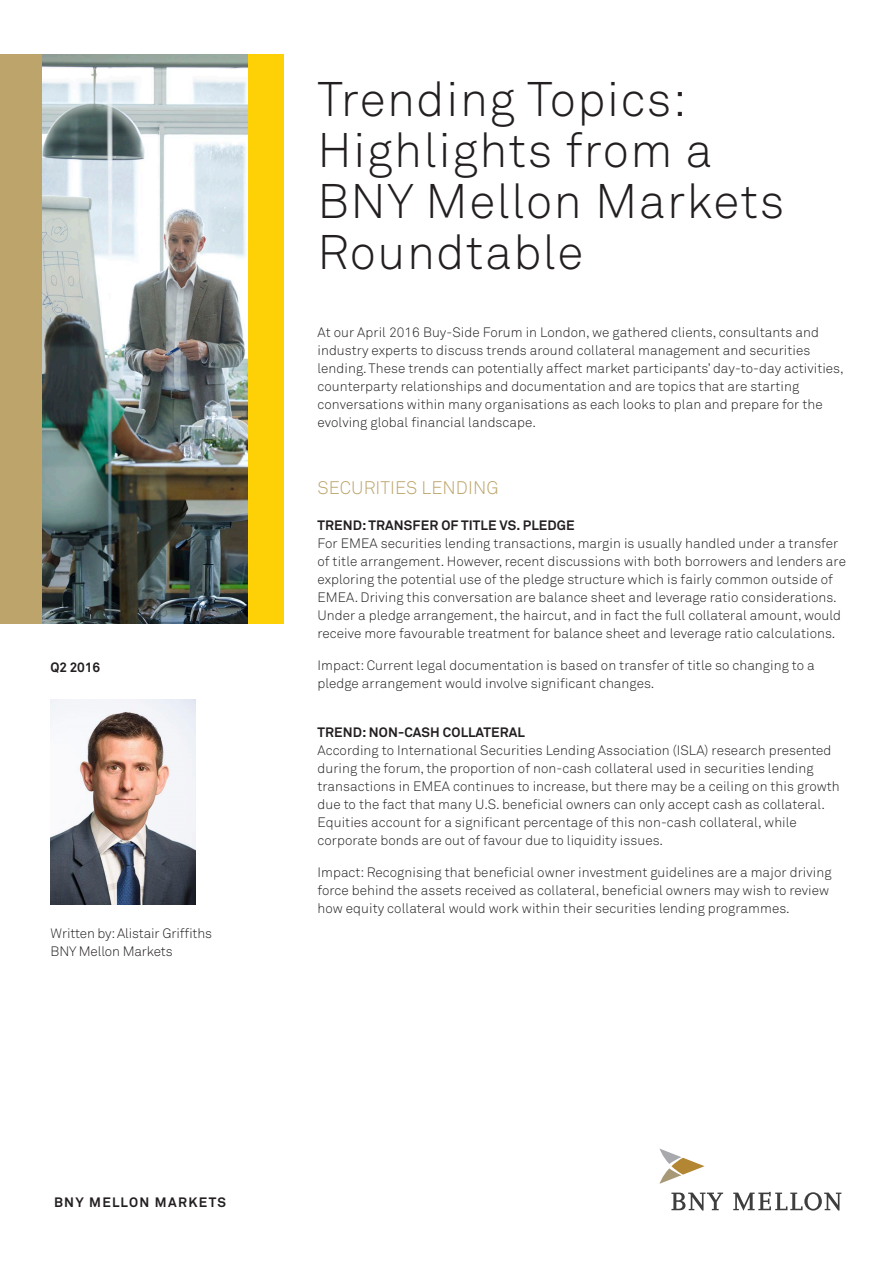
<style>
.page{position:relative;width:893px;height:1263px;background:#fff}
.page>*{position:absolute;margin:0;border:0;box-sizing:border-box;transform-origin:0 0}
.Headline_32_34{font:48px/51px "Akkurat Light Pro";letter-spacing:.03em;color:#231f20}
.Introduction_Copy_12{font:18px "Akkurat Light Pro";letter-spacing:.005em;color:#bca46b}
.Body_Copy_9_12__5{font:13.5px/18px "Akkurat Light Pro";letter-spacing:.005em;color:#231f20}
.Body_Subhead_Caps_9{font:700 13.5px "Akkurat Pro";letter-spacing:.01em;color:#231f20}
.Document_Title_9_12{font:700 13.5px "Akkurat Pro";letter-spacing:.1em;color:#231f20}
.Body_Copy_9_12__5-2{font:700 13.5px "Akkurat Pro";letter-spacing:-.01em;color:#231f20}
</style>
<div class="page">
<svg style="left:671px;top:1192px;width:170px;height:19px"></svg>
<svg style="left:659px;top:1148px;width:46px;height:36px"></svg>
<img style="left:41px;top:54px;width:207px;height:569px">
<div style="left:0;top:54px;width:41px;height:569px;background:#bca46b"></div>
<div style="left:248px;top:54px;width:36px;height:569px;background:#fed006"></div>
<img style="left:51px;top:700px;width:145px;height:205px">
<p class="Body_Copy_9_12__5-2" style="left:51px;top:659px;width:51px">Q2 2016</p>
<p class="Body_Copy_9_12__5" style="left:51px;top:924px;width:163px">Written by: Alistair Griffiths<br>BNY Mellon Markets</p>
<p class="Headline_32_34" style="left:317px;top:75px;width:468px">Trending Topics:<br>Highlights from a<br>BNY Mellon Markets<br>Roundtable</p>
<p class="Body_Copy_9_12__5" style="left:317px;top:323px;width:528px">At our April 2016 Buy-Side Forum in London, we gathered clients, consultants and industry experts to discuss trends around collateral management and securities lending. These trends can potentially affect market participants’ day-to-day activities, counterparty relationships and documentation and are topics that are starting conversations within many organisations as each looks to plan and prepare for the evolving global financial landscape.</p>
<p class="Introduction_Copy_12" style="left:317px;top:477px;width:183px">SECURITIES LENDING</p>
<p class="Body_Subhead_Caps_9" style="left:317px;top:517px;width:259px">TREND: TRANSFER OF TITLE VS. PLEDGE</p>
<p class="Body_Copy_9_12__5" style="left:317px;top:535px;width:530px">For EMEA securities lending transactions, margin is usually handled under a transfer of title arrangement. However, recent discussions with both borrowers and lenders are exploring the potential use of the pledge structure which is fairly common outside of EMEA. Driving this conversation are balance sheet and leverage ratio considerations.<br>Under a pledge arrangement, the haircut, and in fact the full collateral amount, would receive more favourable treatment for balance sheet and leverage ratio calculations.</p>
<p class="Body_Copy_9_12__5" style="left:317px;top:656px;width:499px">Impact: Current legal documentation is based on transfer of title so changing to a pledge arrangement would involve significant changes.</p>
<p class="Body_Subhead_Caps_9" style="left:317px;top:724px;width:209px">TREND: NON-CASH COLLATERAL</p>
<p class="Body_Copy_9_12__5" style="left:317px;top:742px;width:524px">According to International Securities Lending Association (ISLA) research presented during the forum, the proportion of non-cash collateral used in securities lending transactions in EMEA continues to increase, but there may be a ceiling on this growth due to the fact that many U.S. beneficial owners can only accept cash as collateral.<br>Equities account for a significant percentage of this non-cash collateral, while corporate bonds are out of favour due to liquidity issues.</p>
<p class="Body_Copy_9_12__5" style="left:317px;top:863px;width:516px">Impact: Recognising that beneficial owner investment guidelines are a major driving force behind the assets received as collateral, beneficial owners may wish to review how equity collateral would work within their securities lending programmes.</p>
<p class="Document_Title_9_12" style="left:54px;top:1193px;width:173px">BNY MELLON MARKETS</p>
</div>
